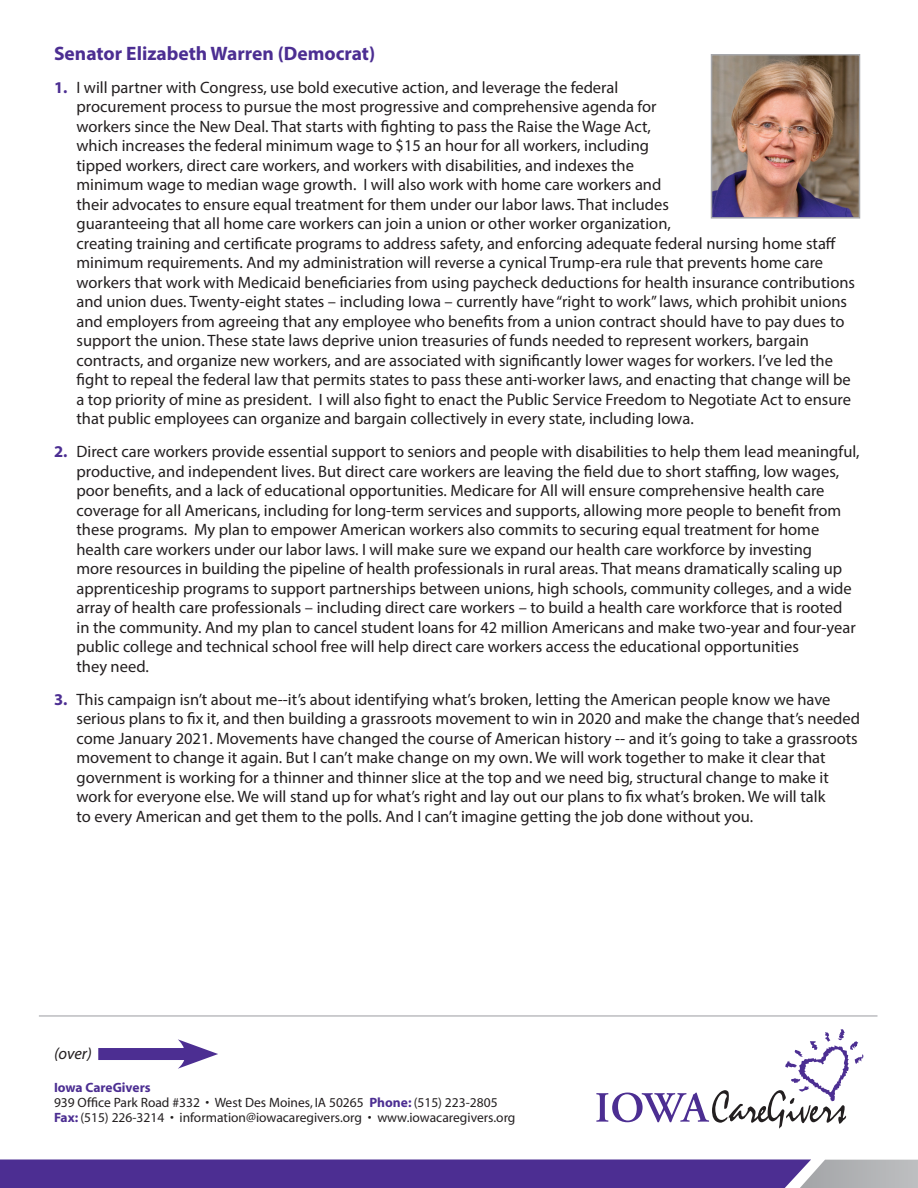
<style>
.page{position:relative;width:918px;height:1188px;background:#fff}
.page>*{position:absolute;margin:0;border:0;box-sizing:border-box;transform-origin:0 0}
.t1{font:700 19.5px "Myriad Pro";color:#4c2e92}
.t2{font:16.5px/19.5px "Myriad Pro";color:#231f20}
.t3{font:italic 16.5px "Myriad Pro";color:#231f20}
.t4{font:13.5px/15px "Myriad";color:#231f20}
.s1{font-weight:700;color:#4c2e92}
</style>
<div class="page">
<svg style="left:0;top:1160px;width:918px;height:28px"></svg>
<svg style="left:596px;top:1029px;width:267px;height:100px"></svg>
<hr style="left:39px;top:1015px;width:839px;height:2px;background:#bcbdc0">
<div style="left:98px;top:1048px;width:97px;height:12px;background:#4c2e92"></div>
<svg style="left:178px;top:1039px;width:40px;height:30px"></svg>
<img style="left:714px;top:57px;width:143px;height:159px">
<div style="left:711px;top:54px;width:149px;height:165px;border:2px solid #a8a9ad"></div>
<p class="t1" style="left:54px;top:40px;width:323px">Senator Elizabeth Warren (Democrat)</p>
<p class="t2" style="left:77px;top:77px;width:780px;text-indent:-23px"><span class="s1">1.</span> I will partner with Congress, use bold executive action, and leverage the federal<br>procurement process to pursue the most progressive and comprehensive agenda for<br>workers since the New Deal. That starts with fighting to pass the Raise the Wage Act,<br>which increases the federal minimum wage to $15 an hour for all workers, including<br>tipped workers, direct care workers, and workers with disabilities, and indexes the<br>minimum wage to median wage growth. I will also work with home care workers and<br>their advocates to ensure equal treatment for them under our labor laws. That includes<br>guaranteeing that all home care workers can join a union or other worker organization,<br>creating training and certificate programs to address safety, and enforcing adequate federal nursing home staff minimum requirements. And my administration will reverse a cynical Trump-era rule that prevents home care workers that work with Medicaid beneficiaries from using paycheck deductions for health insurance contributions and union dues. Twenty-eight states – including Iowa – currently have “right to work” laws, which prohibit unions and employers from agreeing that any employee who benefits from a union contract should have to pay dues to support the union. These state laws deprive union treasuries of funds needed to represent workers, bargain contracts, and organize new workers, and are associated with significantly lower wages for workers. I’ve led the fight to repeal the federal law that permits states to pass these anti-worker laws, and enacting that change will be a top priority of mine as president. I will also fight to enact the Public Service Freedom to Negotiate Act to ensure that public employees can organize and bargain collectively in every state, including Iowa.</p>
<p class="t2" style="left:77px;top:442px;width:785px;text-indent:-23px"><span class="s1">2.</span> Direct care workers provide essential support to seniors and people with disabilities to help them lead meaningful, productive, and independent lives. But direct care workers are leaving the field due to short staffing, low wages, poor benefits, and a lack of educational opportunities. Medicare for All will ensure comprehensive health care coverage for all Americans, including for long-term services and supports, allowing more people to benefit from these programs. My plan to empower American workers also commits to securing equal treatment for home health care workers under our labor laws. I will make sure we expand our health care workforce by investing<br>more resources in building the pipeline of health professionals in rural areas. That means dramatically scaling up apprenticeship programs to support partnerships between unions, high schools, community colleges, and a wide array of health care professionals – including direct care workers – to build a health care workforce that is rooted<br>in the community. And my plan to cancel student loans for 42 million Americans and make two-year and four-year public college and technical school free will help direct care workers access the educational opportunities<br>they need.</p>
<p class="t2" style="left:77px;top:689px;width:785px;text-indent:-23px"><span class="s1">3.</span> This campaign isn’t about me--it’s about identifying what’s broken, letting the American people know we have serious plans to fix it, and then building a grassroots movement to win in 2020 and make the change that’s needed come January 2021. Movements have changed the course of American history -- and it’s going to take a grassroots movement to change it again. But I can’t make change on my own. We will work together to make it clear that government is working for a thinner and thinner slice at the top and we need big, structural change to make it work for everyone else. We will stand up for what’s right and lay out our plans to fix what’s broken. We will talk<br>to every American and get them to the polls. And I can’t imagine getting the job done without you.</p>
<p class="t3" style="left:54px;top:1043px;width:39px">(over)</p>
<p class="t4" style="left:54px;top:1080px;width:463px"><span class="s1">Iowa CareGivers<br></span>939 Office Park Road #332 • West Des Moines, IA 50265 <span class="s1">Phone:</span> (515) 223-2805<br><span class="s1">Fax:</span> (515) 226-3214 • information@iowacaregivers.org • www.iowacaregivers.org</p>
</div>
